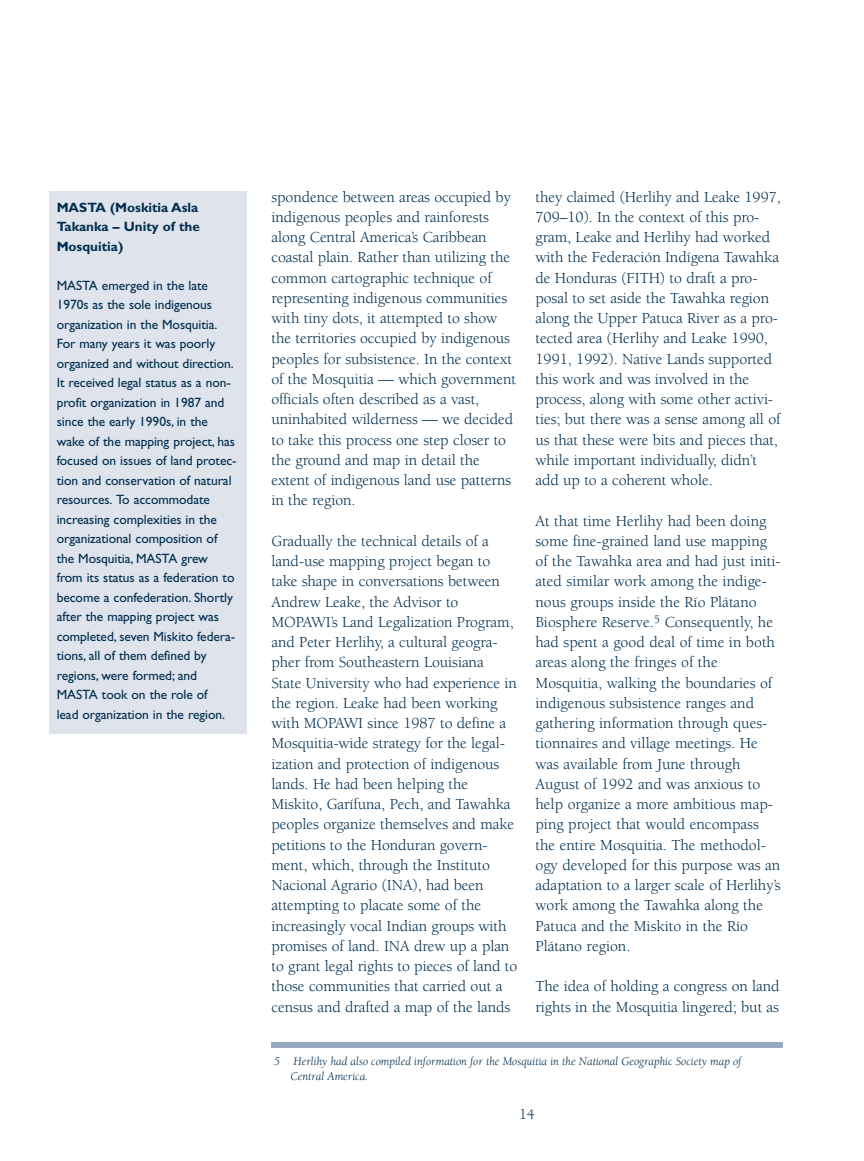
<style>
.page{position:relative;width:864px;height:1161px;background:#fff}
.page>*{position:absolute;margin:0;border:0;box-sizing:border-box;transform-origin:0 0}
.t1{font:15.75px/20.2px "Berkeley";letter-spacing:-.005em;color:#002e4f}
.t2{font:15px "Berkeley";color:#002e4f}
.t3{font:13.5px/19.5px "Gill Sans";letter-spacing:-.005em;color:#002e4f}
.t4{font:700 13.5px/19.5px "Gill Sans";color:#002e4f;text-align:justify}
.t5{font:italic 12px/15px "Berkeley";color:#002e4f}
</style>
<div class="page">
<div style="left:50px;top:191px;width:198px;height:542px;background:#dfe3ec"></div>
<div style="left:271px;top:1043px;width:512px;height:5px;background:#9aa9c0"></div>
<p class="t4" style="left:57px;top:199px;width:145px">MASTA (Moskitia Asla Takanka – Unity of the Mosquitia)</p>
<p class="t3" style="left:57px;top:277px;width:181px">MASTA emerged in the late<br>1970s as the sole indigenous organization in the Mosquitia.<br>For many years it was poorly organized and without direction.<br>It received legal status as a non&shy;profit organization in 1987 and since the early 1990s, in the wake of the mapping project, has focused on issues of land protec&shy;tion and conservation of natural resources. To accommodate increasing complexities in the organizational composition of the Mosquitia, MASTA grew from its status as a federation to become a confederation. Shortly after the mapping project was completed, seven Miskito federa&shy;tions, all of them defined by regions, were formed; and<br>MASTA took on the role of<br>lead organization in the region.</p>
<p class="t1" style="left:272px;top:188px;width:246px">spondence between areas occupied by indigenous peoples and rainforests along Central America’s Caribbean coastal plain. Rather than utilizing the common cartographic technique of representing indigenous communities with tiny dots, it attempted to show the territories occupied by indigenous peoples for subsistence. In the context of the Mosquitia — which government officials often described as a vast, uninhabited wilderness — we decided to take this process one step closer to the ground and map in detail the extent of indigenous land use patterns in the region.</p>
<p class="t1" style="left:272px;top:532px;width:247px">Gradually the technical details of a land-use mapping project began to take shape in conversations between Andrew Leake, the Advisor to MOPAWI’s Land Legalization Program, and Peter Herlihy, a cultural geogra&shy;pher from Southeastern Louisiana State University who had experience in the region. Leake had been working with MOPAWI since 1987 to define a Mosquitia-wide strategy for the legal&shy;ization and protection of indigenous lands. He had been helping the Miskito, Garífuna, Pech, and Tawahka peoples organize themselves and make petitions to the Honduran govern&shy;ment, which, through the Instituto Nacional Agrario (INA), had been attempting to placate some of the increasingly vocal Indian groups with promises of land. INA drew up a plan to grant legal rights to pieces of land to those communities that carried out a census and drafted a map of the lands</p>
<p class="t1" style="left:535px;top:188px;width:247px">they claimed (Herlihy and Leake 1997, 709–10). In the context of this pro&shy;gram, Leake and Herlihy had worked with the Federación Indígena Tawahka de Honduras (FITH) to draft a pro&shy;posal to set aside the Tawahka region along the Upper Patuca River as a pro&shy;tected area (Herlihy and Leake 1990, 1991, 1992). Native Lands supported this work and was involved in the process, along with some other activi&shy;ties; but there was a sense among all of us that these were bits and pieces that, while important individually, didn’t add up to a coherent whole.</p>
<p class="t1" style="left:535px;top:512px;width:247px">At that time Herlihy had been doing some fine-grained land use mapping of the Tawahka area and had just initi&shy;ated similar work among the indige&shy;nous groups inside the Río Plátano Biosphere Reserve.<sup>5</sup> Consequently, he had spent a good deal of time in both areas along the fringes of the Mosquitia, walking the boundaries of indigenous subsistence ranges and gathering information through ques&shy;tionnaires and village meetings. He was available from June through August of 1992 and was anxious to help organize a more ambitious map&shy;ping project that would encompass the entire Mosquitia. The methodol&shy;ogy developed for this purpose was an adaptation to a larger scale of Herlihy’s work among the Tawahka along the Patuca and the Miskito in the Río Plátano region.</p>
<p class="t1" style="left:536px;top:978px;width:246px">The idea of holding a congress on land rights in the Mosquitia lingered; but as</p>
<p class="t5" style="left:290px;top:1055px;width:453px;text-indent:-16px">5 Herlihy had also compiled information for the Mosquitia in the National Geographic Society map of<br>Central America.</p>
<p class="t2" style="left:519px;top:1108px;width:17px">14</p>
</div>
